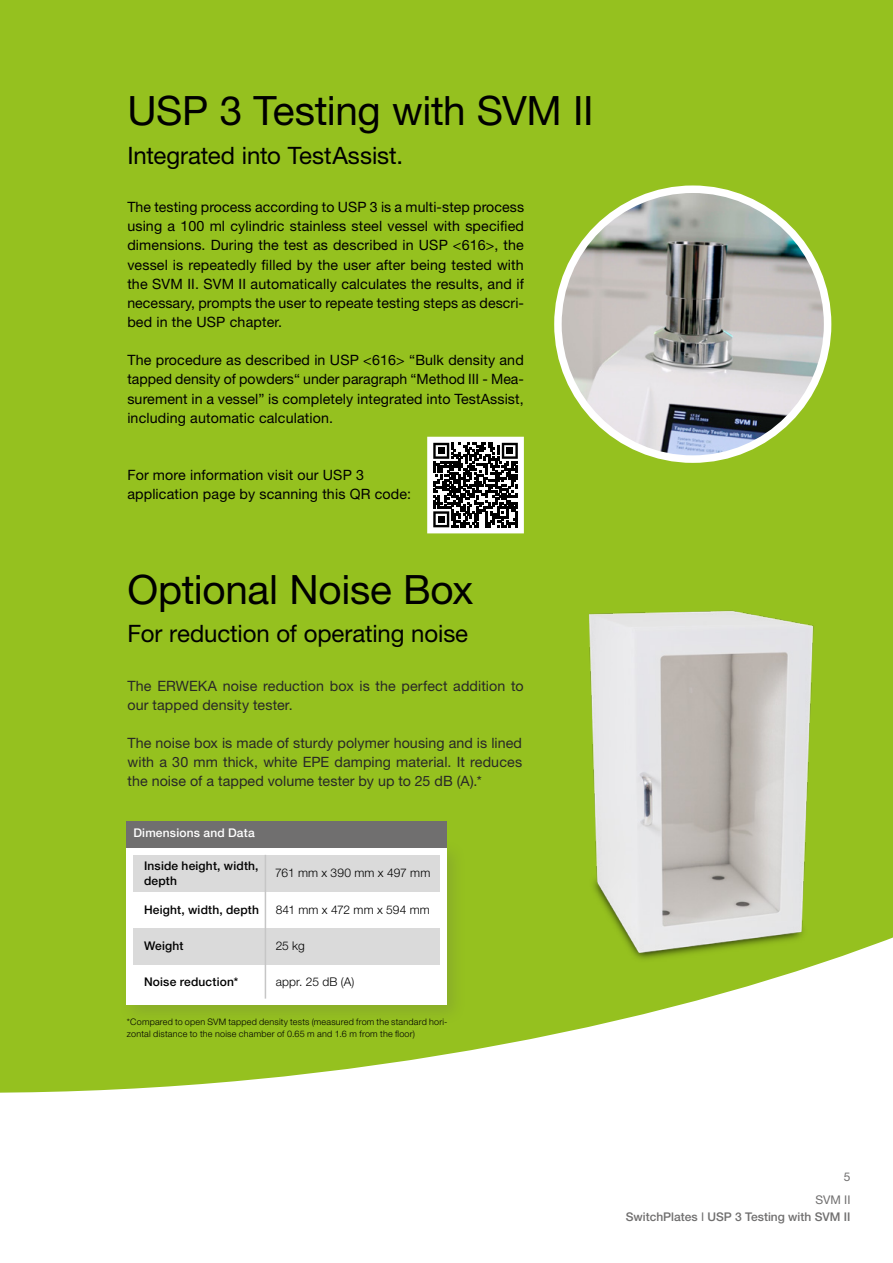
<style>
.page{position:relative;width:893px;height:1263px;background:#fff}
.page>*{position:absolute;margin:0;border:0;box-sizing:border-box;transform-origin:0 0}
.t1{font:40.5px "Helvetica Neue LT Std";letter-spacing:-.01em;color:#000}
.t2{font:24px "Helvetica Neue LT Std";letter-spacing:-.005em;color:#000}
.t3{font:14.25px/19.2px "Helvetica Neue LT Std";letter-spacing:.01em;color:#000;text-align:justify}
.t4{font:14.25px/19px "Helvetica Neue LT Std";letter-spacing:.005em;color:#282827}
.t5{font:500 12px/15px "Helvetica Neue LT Std";letter-spacing:.015em;color:#000}
.t6{font:300 12px "Helvetica Neue LT Std";letter-spacing:.01em;color:#000}
.t7{font:500 12px "Helvetica Neue LT Std";color:#706f6f}
.t8{font:500 12px "Helvetica Neue LT Std";letter-spacing:.015em;color:#fff}
.t9{font:12px/23.7px "Helvetica Neue LT Std";color:#706f6f;text-align:right}
.t10{font:300 9px/12px "Helvetica Neue LT Std";letter-spacing:.025em;color:#000}
.s1{font-weight:400}
</style>
<div class="page">
<div style="left:0;top:0;width:893px;height:1093px;background:#95c11f"></div>
<img style="left:548px;top:573px;width:309px;height:464px">
<div style="left:118px;top:839px;width:349px;height:186px;background:#92bc21"></div>
<div style="left:126px;top:847px;width:321px;height:158px;background:#fff"></div>
<div style="left:126px;top:821px;width:321px;height:26px;background:#706f6f"></div>
<div style="left:133px;top:855px;width:307px;height:36px;background:#dadada"></div>
<div style="left:133px;top:928px;width:307px;height:37px;background:#dadada"></div>
<hr style="left:265px;top:855px;width:1px;height:144px;background:#c6c6c6">
<div style="left:0;top:660px;width:17px;height:157px;background:#95c11f"></div>
<img style="left:558px;top:189px;width:270px;height:270px;border-radius:135px">
<div style="left:554px;top:185px;width:277px;height:278px;border:8px solid #fff;border-radius:50%"></div>
<svg style="left:431px;top:441px;width:89px;height:88px"></svg>
<svg style="left:433px;top:443px;width:85px;height:84px"></svg>
<div style="left:438px;top:447px;width:7px;height:7px;background:#000"></div>
<div style="left:506px;top:447px;width:7px;height:7px;background:#000"></div>
<div style="left:438px;top:516px;width:7px;height:7px;background:#000"></div>
<div style="left:427px;top:437px;width:97px;height:96px;border:3px solid #fff"></div>
<h1 class="t1" style="left:127px;top:87px;width:468px">USP 3 Testing with SVM II</h1>
<h2 class="t2" style="left:127px;top:141px;width:277px">Integrated into TestAssist.</h2>
<p class="t3" style="left:127px;top:197px;width:398px">The testing process according to USP 3 is a multi-step process using a 100 ml cylindric stainless steel vessel with specified dimensions. During the test as described in USP &lt;616&gt;, the vessel is repeatedly filled by the user after being tested with the SVM II. SVM II automatically calculates the results, and if necessary, prompts the user to repeate testing steps as descri&shy;bed in the USP chapter.</p>
<p class="t3" style="left:127px;top:350px;width:398px">The procedure as described in USP &lt;616&gt; “Bulk density and tapped density of powders“ under paragraph “Method III - Mea&shy;surement in a vessel” is completely integrated into TestAssist, including automatic calculation.</p>
<p class="t3" style="left:127px;top:465px;width:285px">For more information visit our USP 3 application page by scanning this QR code:</p>
<h1 class="t1" style="left:128px;top:565px;width:347px">Optional Noise Box</h1>
<h2 class="t2" style="left:128px;top:619px;width:342px">For reduction of operating noise</h2>
<p class="t4" style="left:128px;top:676px;width:397px">The ERWEKA noise reduction box is the perfect addition to our tapped density tester.</p>
<p class="t4" style="left:128px;top:733px;width:396px;text-align:justify">The noise box is made of sturdy polymer housing and is lined with a 30 mm thick, white EPE damping material. It reduces the noise of a tapped volume tester by up to 25 dB (A).*</p>
<p class="t8" style="left:133px;top:826px;width:123px">Dimensions and Data</p>
<p class="t5" style="left:144px;top:858px;width:116px">Inside height, width, depth</p>
<p class="t5" style="left:144px;top:902px;width:117px">Height, width, depth</p>
<p class="t5" style="left:144px;top:938px;width:41px">Weight</p>
<p class="t5" style="left:144px;top:974px;width:96px">Noise reduction*</p>
<p class="t6" style="left:275px;top:866px;width:157px">761 mm x 390 mm x 497 mm</p>
<p class="t6" style="left:276px;top:903px;width:156px">841 mm x 472 mm x 594 mm</p>
<p class="t6" style="left:276px;top:939px;width:31px">25 kg</p>
<p class="t6" style="left:276px;top:974px;width:80px">appr. 25 dB (A)</p>
<p class="t10" style="left:127px;top:1015px;width:322px">*Compared to open SVM tapped density tests (measured from the standard hori&shy;zontal distance to the noise chamber of 0.65 m and 1.6 m from the floor)</p>
<p class="t9" style="left:815px;top:1164px;width:37px">5<br>SVM II</p>
<p class="t7" style="left:626px;top:1209px;width:226px">SwitchPlates <span class="s1">I</span> USP 3 Testing with SVM II</p>
</div>
